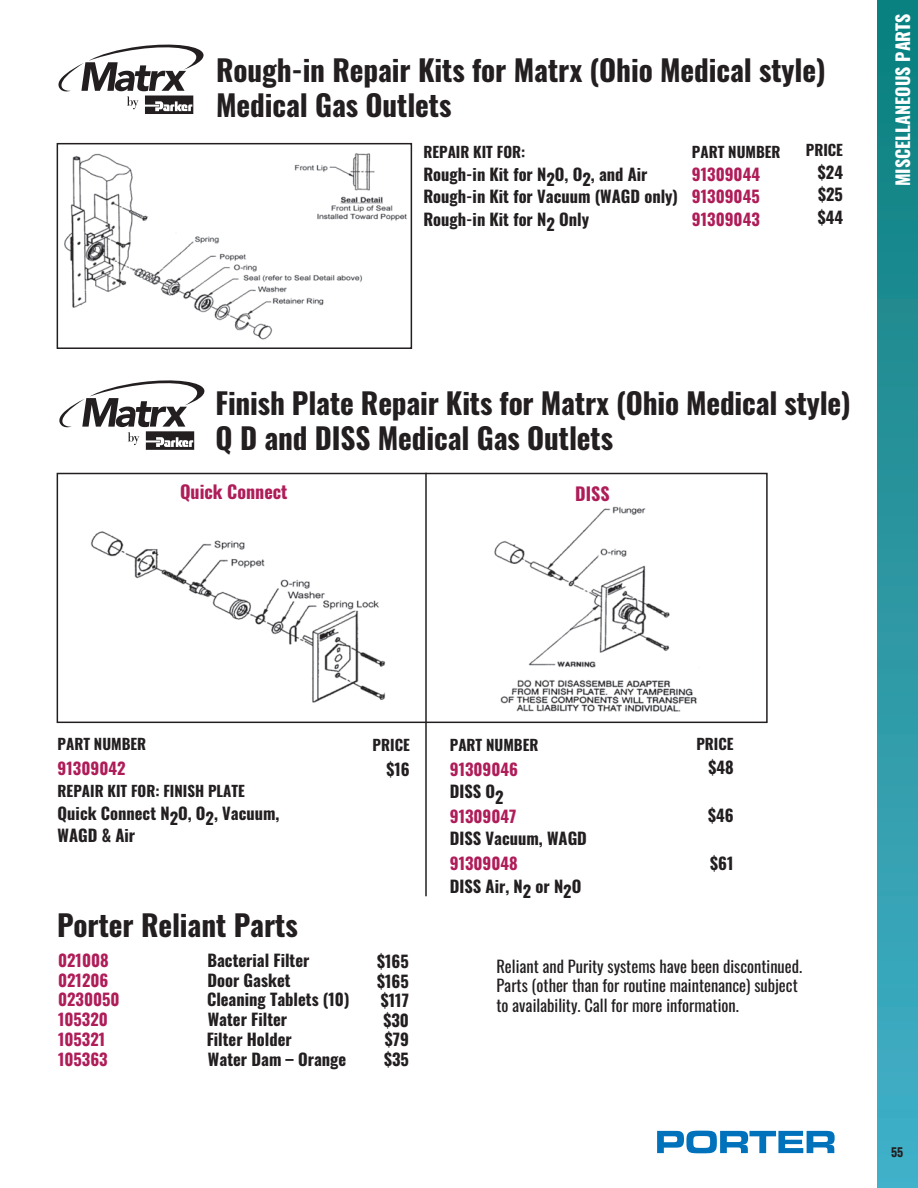
<style>
.page{position:relative;width:918px;height:1188px;background:#fff}
.page>*{position:absolute;margin:0;border:0;box-sizing:border-box;transform-origin:0 0}
.t1{font:700 29.25px "Oswald";letter-spacing:-.005em;color:#231f20}
.t2{font:700 18px "Oswald";color:#fff}
.t3{font:700 18px "Oswald";color:#af1d59}
.t4{font:700 16.5px "Oswald";color:#231f20}
.t5{font:16.5px "Oswald";color:#231f20}
.t6{font:700 16.5px "Oswald";color:#af1d59}
.t7{font:700 15px "Oswald";color:#231f20}
.t8{font:700 12px "Oswald";color:#231f20}
</style>
<div class="page">
<div style="left:878px;top:0;width:40px;height:1188px;background:linear-gradient(to bottom,#0e7f7e,#44b0c8)"></div>
<svg style="left:657px;top:1131px;width:178px;height:22px"></svg>
<div style="left:57px;top:473px;width:711px;height:250px;border:2px solid #231f20"></div>
<img style="left:64px;top:153px;width:343px;height:187px">
<div style="left:57px;top:143px;width:355px;height:206px;border:2px solid #231f20"></div>
<svg style="left:58px;top:44px;width:146px;height:70px"></svg>
<svg style="left:59px;top:380px;width:146px;height:70px"></svg>
<hr style="left:425px;top:473px;width:2px;height:423px;background:#231f20">
<img style="left:494px;top:506px;width:203px;height:206px">
<img style="left:90px;top:531px;width:295px;height:172px">
<p class="t1" style="left:216px;top:54px;width:611px">Rough-in Repair Kits for Matrx (Ohio Medical style)</p>
<p class="t1" style="left:216px;top:89px;width:237px">Medical Gas Outlets</p>
<p class="t7" style="left:423px;top:144px;width:103px">REPAIR KIT FOR:</p>
<p class="t4" style="left:423px;top:165px;width:226px">Rough-in Kit for N2O, O2, and Air</p>
<p class="t4" style="left:423px;top:188px;width:256px">Rough-in Kit for Vacuum (WAGD only)</p>
<p class="t4" style="left:423px;top:210px;width:167px">Rough-in Kit for N2 Only</p>
<p class="t7" style="left:692px;top:144px;width:90px">PART NUMBER</p>
<p class="t6" style="left:692px;top:165px;width:70px">91309044</p>
<p class="t6" style="left:692px;top:188px;width:69px">91309045</p>
<p class="t6" style="left:692px;top:210px;width:69px">91309043</p>
<p class="t7" style="left:806px;top:142px;width:39px">PRICE</p>
<p class="t4" style="left:818px;top:163px;width:27px">$24</p>
<p class="t4" style="left:818px;top:186px;width:26px">$25</p>
<p class="t4" style="left:818px;top:208px;width:27px">$44</p>
<p class="t2" style="left:893px;top:186px;width:174px;rotate:-90deg">MISCELLANEOUS PARTS</p>
<p class="t1" style="left:216px;top:388px;width:637px">Finish Plate Repair Kits for Matrx (Ohio Medical style)</p>
<p class="t1" style="left:216px;top:423px;width:399px">Q D and DISS Medical Gas Outlets</p>
<p class="t3" style="left:180px;top:482px;width:109px">Quick Connect</p>
<p class="t3" style="left:575px;top:484px;width:36px">DISS</p>
<p class="t7" style="left:58px;top:736px;width:90px">PART NUMBER</p>
<p class="t6" style="left:58px;top:759px;width:69px">91309042</p>
<p class="t7" style="left:58px;top:783px;width:189px">REPAIR KIT FOR: FINISH PLATE</p>
<p class="t4" style="left:58px;top:804px;width:223px">Quick Connect N2O, O2, Vacuum,</p>
<p class="t4" style="left:58px;top:827px;width:79px">WAGD &amp; Air</p>
<p class="t7" style="left:373px;top:737px;width:39px">PRICE</p>
<p class="t4" style="left:387px;top:760px;width:25px">$16</p>
<p class="t1" style="left:57px;top:910px;width:242px">Porter Reliant Parts</p>
<p class="t6" style="left:58px;top:951px;width:52px">021008</p>
<p class="t4" style="left:207px;top:951px;width:104px">Bacterial Filter</p>
<p class="t6" style="left:58px;top:971px;width:52px">021206</p>
<p class="t4" style="left:207px;top:971px;width:85px">Door Gasket</p>
<p class="t6" style="left:58px;top:991px;width:63px">0230050</p>
<p class="t4" style="left:207px;top:991px;width:144px">Cleaning Tablets (10)</p>
<p class="t6" style="left:58px;top:1011px;width:51px">105320</p>
<p class="t4" style="left:208px;top:1011px;width:81px">Water Filter</p>
<p class="t6" style="left:58px;top:1031px;width:49px">105321</p>
<p class="t4" style="left:207px;top:1031px;width:87px">Filter Holder</p>
<p class="t6" style="left:58px;top:1050px;width:51px">105363</p>
<p class="t4" style="left:208px;top:1050px;width:140px">Water Dam – Orange</p>
<p class="t4" style="left:377px;top:953px;width:33px">$165</p>
<p class="t4" style="left:377px;top:972px;width:33px">$165</p>
<p class="t4" style="left:381px;top:992px;width:30px">$117</p>
<p class="t4" style="left:383px;top:1011px;width:27px">$30</p>
<p class="t4" style="left:385px;top:1031px;width:26px">$79</p>
<p class="t4" style="left:384px;top:1050px;width:26px">$35</p>
<p class="t7" style="left:450px;top:737px;width:90px">PART NUMBER</p>
<p class="t6" style="left:450px;top:760px;width:70px">91309046</p>
<p class="t4" style="left:450px;top:783px;width:55px">DISS O2</p>
<p class="t6" style="left:450px;top:808px;width:68px">91309047</p>
<p class="t4" style="left:450px;top:830px;width:139px">DISS Vacuum, WAGD</p>
<p class="t6" style="left:450px;top:855px;width:70px">91309048</p>
<p class="t4" style="left:450px;top:877px;width:133px">DISS Air, N2 or N2O</p>
<p class="t7" style="left:696px;top:736px;width:39px">PRICE</p>
<p class="t4" style="left:708px;top:759px;width:27px">$48</p>
<p class="t4" style="left:708px;top:807px;width:27px">$46</p>
<p class="t4" style="left:710px;top:855px;width:25px">$61</p>
<p class="t5" style="left:496px;top:951px;width:307px">Reliant and Purity systems have been discontinued.</p>
<p class="t5" style="left:496px;top:971px;width:303px">Parts (other than for routine maintenance) subject</p>
<p class="t5" style="left:496px;top:991px;width:244px">to availability. Call for more information.</p>
<p class="t8" style="left:891px;top:1146px;width:14px">55</p>
</div>
